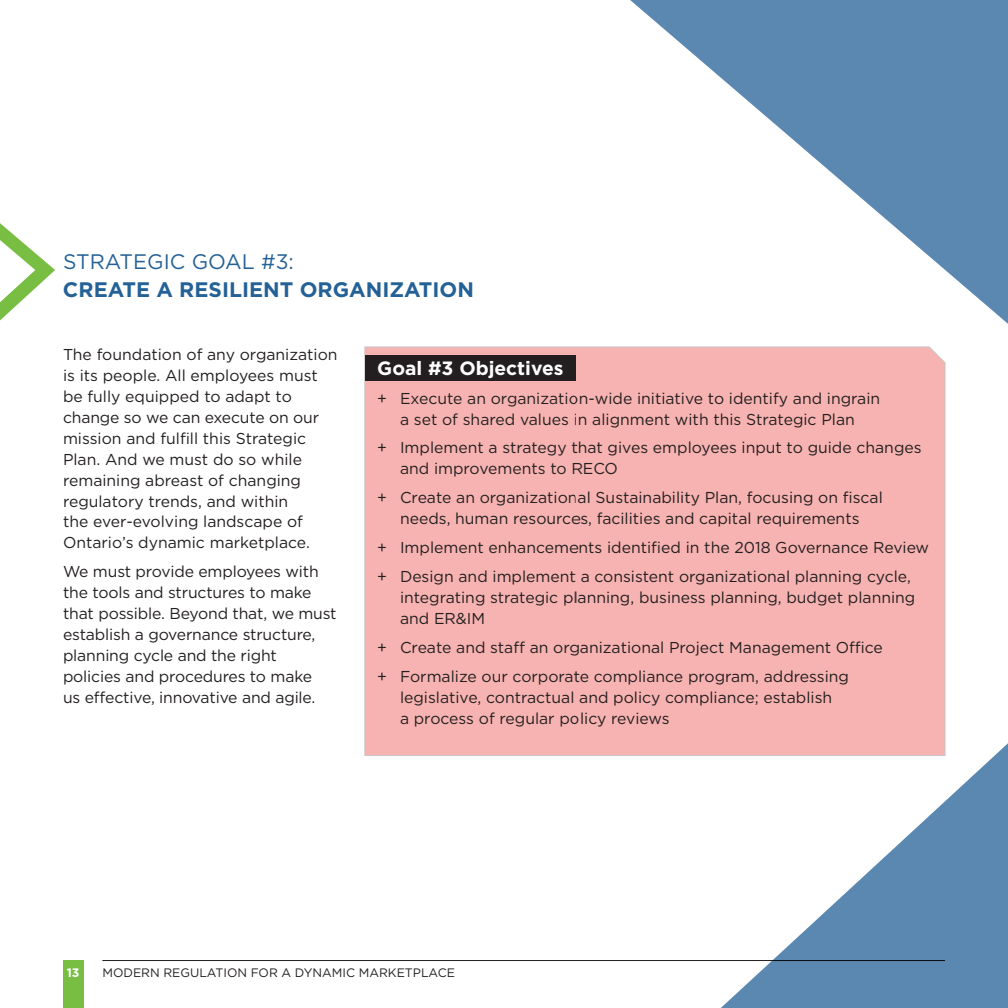
<style>
.page{position:relative;width:1008px;height:1008px;background:#fff}
.page>*{position:absolute;margin:0;border:0;box-sizing:border-box;transform-origin:0 0}
.Callout_Blue{font:700 21px/28px "Gotham";color:#236196}
.t1{font:700 19.25px "Gotham";color:#fff}
.Bullets{font:15.75px/21px "Gotham";color:#231f20}
.Body_Text{font:15.75px/21px "Gotham";letter-spacing:-.01em;color:#231f20}
.t2{font:12.25px "Gotham";color:#231f20}
.t3{font:700 12.25px "Gotham";color:#fff}
.s1{font-weight:400}
</style>
<div class="page">
<hr style="left:102px;top:960px;width:843px;height:1px;background:#231f20">
<div style="left:63px;top:960px;width:20px;height:48px;background:#77be42"></div>
<div style="left:364px;top:346px;width:211px;height:410px;background:#f6b3b1"></div>
<div style="left:365px;top:356px;width:211px;height:25px;background:#231f20"></div>
<svg style="left:0;top:223px;width:55px;height:98px"></svg>
<svg style="left:575px;top:0;width:433px;height:1008px"></svg>
<p class="Callout_Blue" style="left:63px;top:247px;width:413px"><span class="s1">STRATEGIC GOAL #3:<br></span>CREATE A RESILIENT ORGANIZATION</p>
<p class="Body_Text" style="left:63px;top:343px;width:276px">The foundation of any organization is its people. All employees must be fully equipped to adapt to change so we can execute on our mission and fulfill this Strategic<br>Plan. And we must do so while remaining abreast of changing regulatory trends, and within<br>the ever-evolving landscape of<br>Ontario’s dynamic marketplace.</p>
<p class="Body_Text" style="left:63px;top:561px;width:275px">We must provide employees with the tools and structures to make that possible. Beyond that, we must establish a governance structure, planning cycle and the right policies and procedures to make<br>us effective, innovative and agile.</p>
<p class="t1" style="left:377px;top:355px;width:188px">Goal #3 Objectives</p>
<p class="Bullets" style="left:377px;top:387px;width:504px;text-align:center">+ Execute an organization-wide initiative to identify and ingrain a set of shared values in alignment with this Strategic Plan</p>
<p class="Bullets" style="left:400px;top:437px;width:523px;text-indent:-23px">+ Implement a strategy that gives employees input to guide changes and improvements to RECO</p>
<p class="Bullets" style="left:377px;top:487px;width:507px;text-align:center">+ Create an organizational Sustainability Plan, focusing on fiscal needs, human resources, facilities and capital requirements</p>
<p class="Bullets" style="left:377px;top:537px;width:553px">+ Implement enhancements identified in the 2018 Governance Review</p>
<p class="Bullets" style="left:400px;top:566px;width:517px;text-indent:-23px">+ Design and implement a consistent organizational planning cycle, integrating strategic planning, business planning, budget planning and ER&amp;IM</p>
<p class="Bullets" style="left:377px;top:637px;width:507px">+ Create and staff an organizational Project Management Office</p>
<p class="Bullets" style="left:400px;top:665px;width:451px;text-indent:-23px">+ Formalize our corporate compliance program, addressing legislative, contractual and policy compliance; establish<br>a process of regular policy reviews</p>
<p class="t3" style="left:67px;top:964px;width:14px">13</p>
<p class="t2" style="left:102px;top:964px;width:354px">MODERN REGULATION FOR A DYNAMIC MARKETPLACE</p>
</div>
